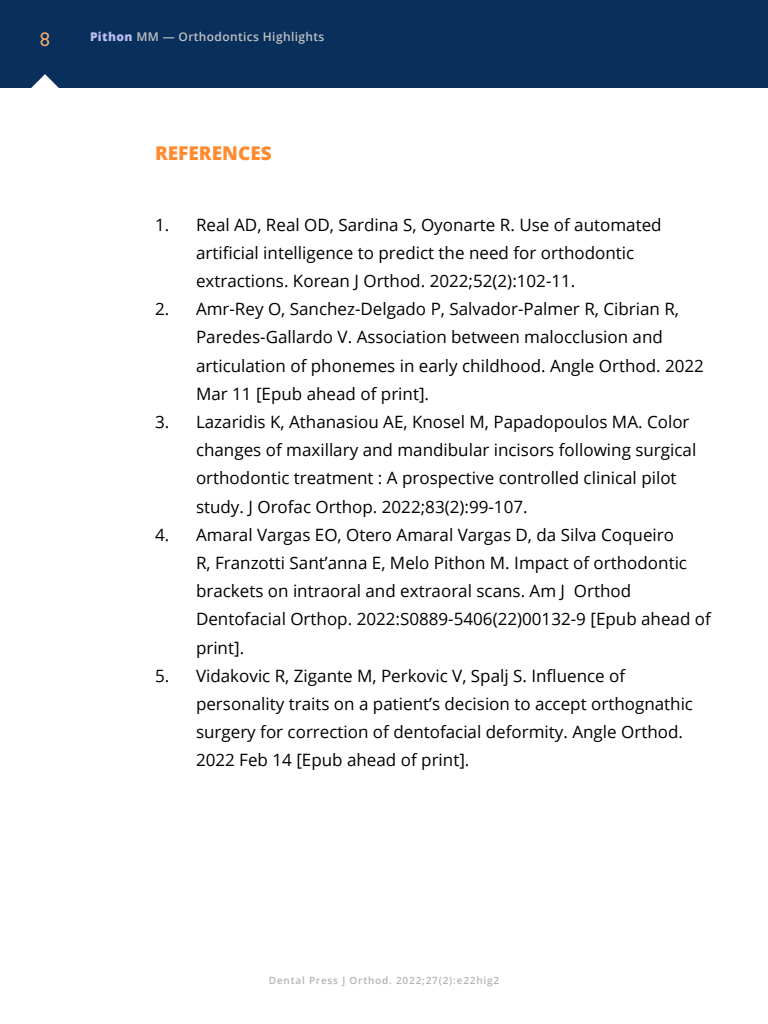
<style>
.page{position:relative;width:768px;height:1024px;background:#fff}
.page>*{position:absolute;margin:0;border:0;box-sizing:border-box;transform-origin:0 0}
.t1{font:800 19px "Open Sans";color:#ff8b31}
.t2{font:500 18px "Semplicita Pro";color:#ffae6f}
.t3{font:17px/28.2px "Open Sans";color:#000}
.t4{font:600 12px "Open Sans";letter-spacing:.03em;color:#c1c1c3}
.t5{font:600 10px "Open Sans";letter-spacing:.08em;color:#b3b3b3}
.s1{font-weight:800;color:#b9beef}
</style>
<div class="page">
<div style="left:0;top:0;width:768px;height:88px;background:#092f5c"></div>
<svg style="left:31px;top:74px;width:28px;height:14px"></svg>
<p class="t2" style="left:40px;top:27px;width:12px">8</p>
<p class="t4" style="left:90px;top:29px;width:236px"><span class="s1">Pithon</span> MM — Orthodontics Highlights</p>
<p class="t1" style="left:155px;top:138px;width:118px">REFERENCES</p>
<p class="t3" style="left:196px;top:210px;width:467px;text-indent:-41px">1. Real AD, Real OD, Sardina S, Oyonarte R. Use of automated artificial intelligence to predict the need for orthodontic extractions. Korean J Orthod. 2022;52(2):102-11.</p>
<p class="t3" style="left:196px;top:295px;width:510px;text-indent:-41px">2. Amr-Rey O, Sanchez-Delgado P, Salvador-Palmer R, Cibrian R, Paredes-Gallardo V. Association between malocclusion and articulation of phonemes in early childhood. Angle Orthod. 2022<br>Mar 11 [Epub ahead of print].</p>
<p class="t3" style="left:196px;top:407px;width:502px;text-indent:-41px">3. Lazaridis K, Athanasiou AE, Knosel M, Papadopoulos MA. Color changes of maxillary and mandibular incisors following surgical orthodontic treatment : A prospective controlled clinical pilot study. J Orofac Orthop. 2022;83(2):99-107.</p>
<p class="t3" style="left:196px;top:520px;width:516px;text-indent:-41px">4. Amaral Vargas EO, Otero Amaral Vargas D, da Silva Coqueiro<br>R, Franzotti Sant’anna E, Melo Pithon M. Impact of orthodontic brackets on intraoral and extraoral scans. Am J Orthod Dentofacial Orthop. 2022:S0889-5406(22)00132-9 [Epub ahead of print].</p>
<p class="t3" style="left:196px;top:661px;width:499px;text-indent:-41px">5. Vidakovic R, Zigante M, Perkovic V, Spalj S. Influence of personality traits on a patient’s decision to accept orthognathic surgery for correction of dentofacial deformity. Angle Orthod.<br>2022 Feb 14 [Epub ahead of print].</p>
<p class="t5" style="left:269px;top:974px;width:232px">Dental Press J Orthod. 2022;27(2):e22hig2</p>
</div>
